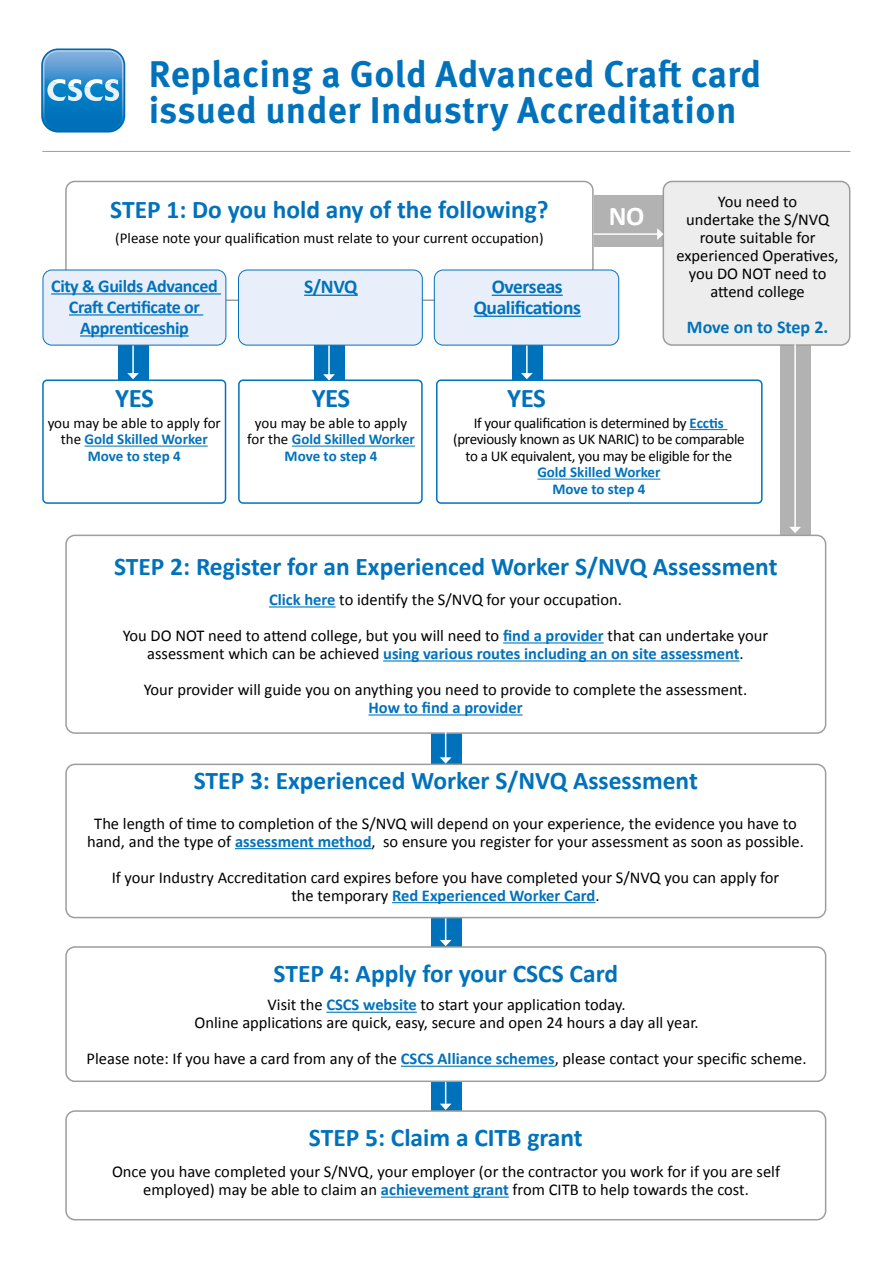
<style>
.page{position:relative;width:893px;height:1263px;background:#fff}
.page>*{position:absolute;margin:0;border:0;box-sizing:border-box;transform-origin:0 0}
.t1{font:700 37.2px/35.5px "Meta Pro";letter-spacing:.01em;color:#0072bb}
.t2{font:700 27px "Calibri";letter-spacing:-.025em;color:#0072bb}
.t3{font:700 27px "Calibri";color:#fff}
.t4{font:700 25.5px "Calibri";color:#0072bb}
.t5{font:700 19.5px/21px "Calibri";letter-spacing:-.02em;color:#0072bb;text-align:center}
.t6{font:700 18px/21px "Calibri";letter-spacing:-.02em;color:#0072bb;text-align:center}
.t7{font:700 18px "Calibri";color:#0072bb}
.t8{font:16.5px/18px "Calibri";color:#000;text-align:center}
.t9{font:700 16.5px "Calibri";color:#0072bb}
.t10{font:700 15px/16.5px "Calibri";color:#0072bb;text-align:center}
.t11{font:15px/16.5px "Calibri";letter-spacing:-.02em;color:#000;text-align:center}
.t12{font:15px "Calibri";color:#000}
.s1{font-weight:400;color:#000}
.s2{font-weight:700;color:#0072bb}
</style>
<div class="page">
<div style="left:780px;top:345px;width:31px;height:196px;background:#b3b2b2"></div>
<div style="left:431px;top:723px;width:30px;height:387px;background:#0072bb"></div>
<div style="left:65px;top:181px;width:529px;height:120px;border:2px solid #9d9d9c;border-radius:9px"></div>
<div style="left:66px;top:535px;width:760px;height:198px;background:#fff;border-radius:9px"></div>
<div style="left:65px;top:535px;width:761px;height:199px;border:2px solid #9d9d9c;border-radius:9px"></div>
<div style="left:66px;top:764px;width:760px;height:153px;background:#fff;border-radius:9px"></div>
<div style="left:65px;top:764px;width:761px;height:154px;border:2px solid #9d9d9c;border-radius:9px"></div>
<div style="left:66px;top:947px;width:760px;height:134px;background:#fff;border-radius:9px"></div>
<div style="left:65px;top:946px;width:761px;height:136px;border:2px solid #9d9d9c;border-radius:9px"></div>
<div style="left:65px;top:1110px;width:761px;height:110px;border:2px solid #9d9d9c;border-radius:9px"></div>
<hr style="left:269px;top:606px;width:67px;height:1px;background:#0072bb">
<hr style="left:503px;top:642px;width:101px;height:1px;background:#0072bb">
<hr style="left:383px;top:660px;width:357px;height:1px;background:#0072bb">
<hr style="left:368px;top:714px;width:155px;height:1px;background:#0072bb">
<hr style="left:235px;top:848px;width:137px;height:1px;background:#0072bb">
<hr style="left:392px;top:902px;width:203px;height:1px;background:#0072bb">
<hr style="left:381px;top:1196px;width:128px;height:2px;background:#0072bb">
<svg style="left:41px;top:48px;width:84px;height:85px"></svg>
<svg style="left:43px;top:50px;width:81px;height:81px;background:#4597cf"></svg>
<hr style="left:42px;top:151px;width:808px;height:1px;background:#9d9d9c">
<div style="left:118px;top:301px;width:31px;height:85px;background:#0072bb"></div>
<div style="left:314px;top:301px;width:31px;height:85px;background:#0072bb"></div>
<div style="left:512px;top:301px;width:30px;height:85px;background:#0072bb"></div>
<div style="left:43px;top:380px;width:182px;height:123px;background:#fff;border-radius:4px"></div>
<div style="left:42px;top:379px;width:184px;height:125px;border:2px solid #0072bb;border-radius:4px"></div>
<div style="left:239px;top:380px;width:183px;height:123px;background:#fff;border-radius:4px"></div>
<div style="left:238px;top:379px;width:185px;height:125px;border:2px solid #0072bb;border-radius:4px"></div>
<div style="left:437px;top:380px;width:325px;height:123px;background:#fff;border-radius:4px"></div>
<div style="left:436px;top:379px;width:327px;height:125px;border:2px solid #0072bb;border-radius:4px"></div>
<hr style="left:132px;top:305px;width:2px;height:69px;background:#fff">
<svg style="left:127px;top:373px;width:12px;height:6px"></svg>
<hr style="left:328px;top:295px;width:2px;height:80px;background:#fff">
<svg style="left:323px;top:374px;width:12px;height:6px"></svg>
<hr style="left:526px;top:305px;width:2px;height:69px;background:#fff">
<svg style="left:521px;top:373px;width:12px;height:6px"></svg>
<hr style="left:445px;top:728px;width:1px;height:30px;background:#fff">
<svg style="left:440px;top:757px;width:11px;height:7px"></svg>
<svg style="left:440px;top:918px;width:11px;height:28px"></svg>
<svg style="left:440px;top:1082px;width:11px;height:28px"></svg>
<div style="left:43px;top:270px;width:183px;height:75px;background:#e9effa;border-radius:9px"></div>
<div style="left:43px;top:270px;width:183px;height:75px;border:1px solid #0072bb;border-radius:9px"></div>
<div style="left:238px;top:270px;width:184px;height:75px;background:#e9effa;border-radius:9px"></div>
<div style="left:238px;top:270px;width:185px;height:75px;border:1px solid #0072bb;border-radius:9px"></div>
<div style="left:434px;top:270px;width:185px;height:75px;background:#e9effa;border-radius:9px"></div>
<div style="left:434px;top:270px;width:185px;height:75px;border:1px solid #0072bb;border-radius:9px"></div>
<hr style="left:51px;top:293px;width:170px;height:2px;background:#0072bb">
<hr style="left:69px;top:314px;width:134px;height:2px;background:#0072bb">
<hr style="left:80px;top:335px;width:109px;height:2px;background:#0072bb">
<hr style="left:304px;top:295px;width:54px;height:1px;background:#0072bb">
<hr style="left:492px;top:295px;width:71px;height:1px;background:#0072bb">
<hr style="left:474px;top:316px;width:107px;height:1px;background:#0072bb">
<hr style="left:85px;top:446px;width:123px;height:1px;background:#0072bb">
<hr style="left:292px;top:446px;width:123px;height:1px;background:#0072bb">
<hr style="left:690px;top:429px;width:37px;height:1px;background:#0072bb">
<hr style="left:537px;top:479px;width:123px;height:1px;background:#0072bb">
<div style="left:594px;top:196px;width:69px;height:51px;background:#b3b2b2"></div>
<div style="left:663px;top:181px;width:187px;height:164px;background:#ededed;border-radius:9px"></div>
<div style="left:663px;top:181px;width:187px;height:165px;border:2px solid #9d9d9c;border-radius:9px"></div>
<hr style="left:594px;top:233px;width:64px;height:2px;background:#fff">
<svg style="left:657px;top:228px;width:6px;height:12px"></svg>
<hr style="left:326px;top:1012px;width:91px;height:1px;background:#0072bb">
<hr style="left:401px;top:1066px;width:154px;height:1px;background:#0072bb">
<hr style="left:794px;top:344px;width:2px;height:183px;background:#fff">
<svg style="left:789px;top:527px;width:12px;height:6px"></svg>
<h1 class="t1" style="left:149px;top:54px;width:614px">Replacing a Gold Advanced Craft card issued under Industry Accreditation</h1>
<h3 class="t4" style="left:110px;top:191px;width:440px">STEP 1: Do you hold any of the following?</h3>
<p class="t12" style="left:115px;top:228px;width:430px">(Please note your qualification must relate to your current occupation)</p>
<p class="t6" style="left:51px;top:275px;width:168px">City &amp; Guilds Advanced<br>Craft Certificate or<br>Apprenticeship</p>
<p class="t5" style="left:304px;top:275px;width:55px">S/NVQ</p>
<p class="t5" style="left:474px;top:275px;width:109px">Overseas<br>Qualifications</p>
<h2 class="t2" style="left:115px;top:378px;width:40px">YES</h2>
<h2 class="t2" style="left:312px;top:378px;width:40px">YES</h2>
<h2 class="t2" style="left:507px;top:378px;width:40px">YES</h2>
<h2 class="t3" style="left:609px;top:197px;width:37px">NO</h2>
<p class="t8" style="left:676px;top:192px;width:164px">You need to<br>undertake the S/NVQ route suitable for experienced Operatives, you DO NOT need to attend college</p>
<p class="t7" style="left:687px;top:314px;width:143px">Move on to Step 2.</p>
<p class="t10" style="left:48px;top:414px;width:175px"><span class="s1">you may be able to apply for the</span> Gold Skilled Worker<br>Move to step 4</p>
<p class="t10" style="left:247px;top:414px;width:169px"><span class="s1">you may be able to apply for the</span> Gold Skilled Worker<br>Move to step 4</p>
<p class="t11" style="left:453px;top:414px;width:293px">If your qualification is determined by <span class="s2">Ecctis </span>(previously known as UK NARIC) to be comparable to a UK equivalent, you may be eligible for the</p>
<p class="t10" style="left:537px;top:464px;width:125px">Gold Skilled Worker<br>Move to step 4</p>
<h3 class="t4" style="left:114px;top:548px;width:665px">STEP 2: Register for an Experienced Worker S/NVQ Assessment</h3>
<p class="t8" style="left:123px;top:581px;width:647px;line-height:36px"><span class="s2">Click here</span> to identify the S/NVQ for your occupation.<br>You DO NOT need to attend college, but you will need to <span class="s2">find a provider</span> that can undertake your</p>
<p class="t8" style="left:144px;top:635px;width:605px;line-height:36px;text-align:left">assessment which can be achieved <span class="s2">using various routes including an on site assessment</span>.<br>Your provider will guide you on anything you need to provide to complete the assessment.</p>
<p class="t9" style="left:368px;top:696px;width:156px">How to find a provider</p>
<h3 class="t4" style="left:194px;top:762px;width:506px">STEP 3: Experienced Worker S/NVQ Assessment</h3>
<p class="t8" style="left:87px;top:814px;width:718px">The length of time to completion of the S/NVQ will depend on your experience, the evidence you have to hand, and the type of <span class="s2">assessment method</span>, so ensure you register for your assessment as soon as possible.</p>
<p class="t8" style="left:112px;top:868px;width:669px">If your Industry Accreditation card expires before you have completed your S/NVQ you can apply for the temporary <span class="s2">Red Experienced Worker Card</span>.</p>
<h3 class="t4" style="left:274px;top:955px;width:346px">STEP 4: Apply for your CSCS Card</h3>
<p class="t8" style="left:195px;top:995px;width:505px">Visit the <span class="s2">CSCS website</span> to start your application today.<br>Online applications are quick, easy, secure and open 24 hours a day all year.</p>
<p class="t8" style="left:87px;top:1049px;width:721px">Please note: If you have a card from any of the <span class="s2">CSCS Alliance schemes</span>, please contact your specific scheme.</p>
<h3 class="t4" style="left:309px;top:1119px;width:275px">STEP 5: Claim a CITB grant</h3>
<p class="t8" style="left:112px;top:1162px;width:670px">Once you have completed your S/NVQ, your employer (or the contractor you work for if you are self employed) may be able to claim an <span class="s2">achievement grant</span> from CITB to help towards the cost.</p>
</div>
